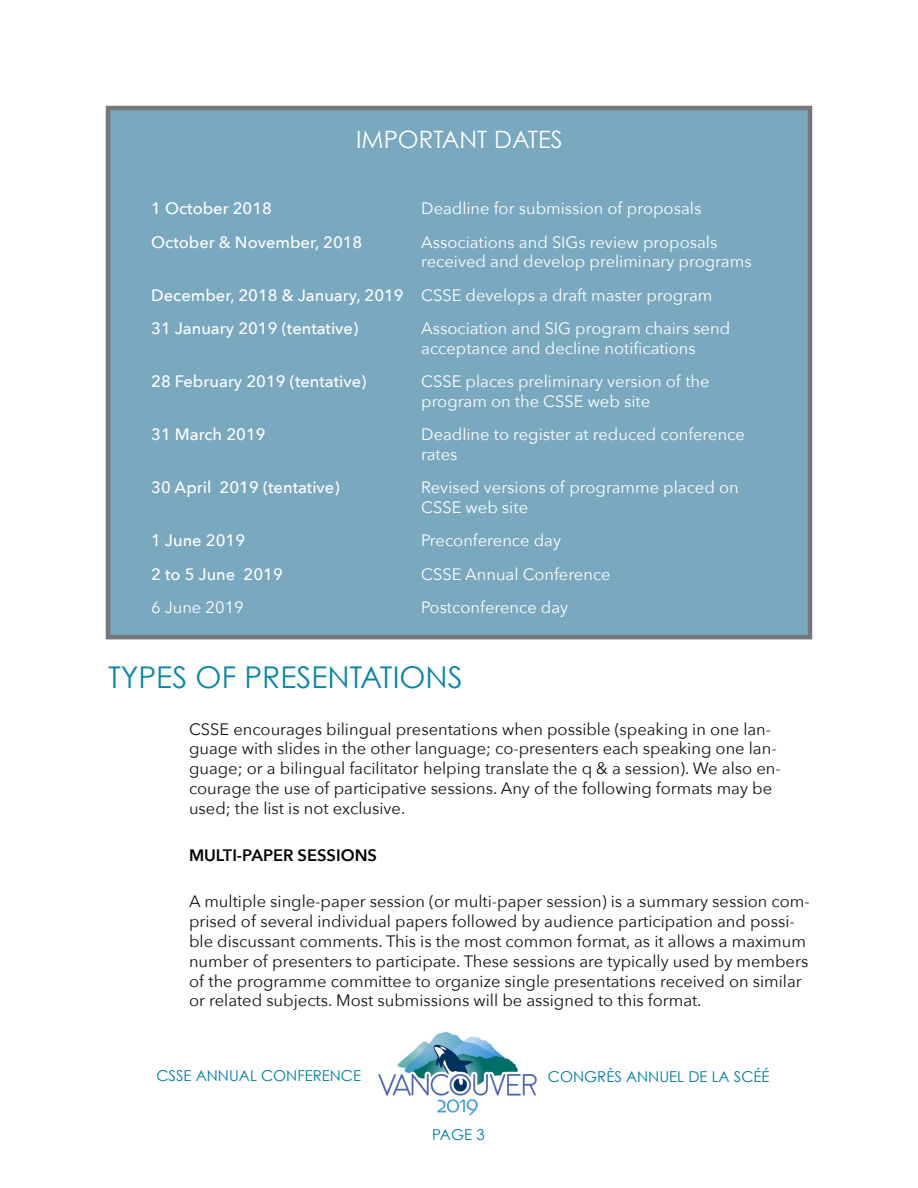
<style>
.page{position:relative;width:918px;height:1188px;background:#fff}
.page>*{position:absolute;margin:0;border:0;box-sizing:border-box;transform-origin:0 0}
.Heading_2{font:30px "Century Gothic";color:#0f85a4}
.Box_heading{font:24px "Century Gothic";color:#fff}
.Box_body_text{font:16.5px/19.8px "Avenir Next";color:#fff}
.Body_Text{font:16.5px/19.8px "Avenir Next";color:#181210}
.Body_text_under_Head{font:16.5px/19.8px "Avenir Next";color:#181210}
.Box_body_text-2{font:500 16.5px "Avenir Next";color:#fff}
.Heading_3{font:600 16.5px "Avenir Next";color:#040101}
.t1{font:15px "Century Gothic";color:#007d9e}
.s1{font-weight:500}
</style>
<div class="page">
<img style="left:378px;top:1031px;width:159px;height:84px">
<div style="left:106px;top:106px;width:706px;height:533px;background:#79a8bf;border:4px solid #76787b"></div>
<p class="Box_heading" style="left:356px;top:124px;width:208px">IMPORTANT DATES</p>
<p class="Box_body_text-2" style="left:151px;top:194px;width:122px">1 October 2018</p>
<p class="Box_body_text" style="left:421px;top:198px;width:282px">Deadline for submission of proposals</p>
<p class="Box_body_text-2" style="left:151px;top:228px;width:213px">October &amp; November, 2018</p>
<p class="Box_body_text" style="left:421px;top:231px;width:332px">Associations and SIGs review proposals received and develop preliminary programs</p>
<p class="Box_body_text" style="left:151px;top:284px;width:563px"><span class="s1">December, 2018 &amp; January, 2019</span> CSSE develops a draft master program</p>
<p class="Box_body_text-2" style="left:151px;top:314px;width:209px">31 January 2019 (tentative)</p>
<p class="Box_body_text" style="left:421px;top:318px;width:310px">Association and SIG program chairs send acceptance and decline notifications</p>
<p class="Box_body_text-2" style="left:151px;top:367px;width:217px">28 February 2019 (tentative)</p>
<p class="Box_body_text" style="left:421px;top:371px;width:290px">CSSE places preliminary version of the program on the CSSE web site</p>
<p class="Box_body_text-2" style="left:151px;top:420px;width:116px">31 March 2019</p>
<p class="Box_body_text" style="left:421px;top:424px;width:325px">Deadline to register at reduced conference rates</p>
<p class="Box_body_text-2" style="left:151px;top:473px;width:190px">30 April 2019 (tentative)</p>
<p class="Box_body_text" style="left:421px;top:477px;width:319px">Revised versions of programme placed on<br>CSSE web site</p>
<p class="Box_body_text-2" style="left:151px;top:527px;width:95px">1 June 2019</p>
<p class="Box_body_text" style="left:421px;top:530px;width:141px">Preconference day</p>
<p class="Box_body_text-2" style="left:151px;top:560px;width:133px">2 to 5 June 2019</p>
<p class="Box_body_text" style="left:421px;top:563px;width:191px">CSSE Annual Conference</p>
<p class="Box_body_text" style="left:151px;top:597px;width:94px">6 June 2019</p>
<p class="Box_body_text" style="left:421px;top:597px;width:149px">Postconference day</p>
<p class="Heading_2" style="left:108px;top:659px;width:356px">TYPES OF PRESENTATIONS</p>
<p class="Body_text_under_Head" style="left:189px;top:718px;width:593px">CSSE encourages bilingual presentations when possible (speaking in one lan&shy;guage with slides in the other language; co-presenters each speaking one lan&shy;guage; or a bilingual facilitator helping translate the q &amp; a session). We also en&shy;courage the use of participative sessions. Any of the following formats may be used; the list is not exclusive.</p>
<p class="Heading_3" style="left:189px;top:841px;width:190px">MULTI-PAPER SESSIONS</p>
<p class="Body_Text" style="left:189px;top:891px;width:622px">A multiple single-paper session (or multi-paper session) is a summary session com&shy;prised of several individual papers followed by audience participation and possi&shy;ble discussant comments. This is the most common format, as it allows a maximum number of presenters to participate. These sessions are typically used by members of the programme committee to organize single presentations received on similar or related subjects. Most submissions will be assigned to this format.</p>
<p class="t1" style="left:156px;top:1066px;width:206px">CSSE ANNUAL CONFERENCE</p>
<p class="t1" style="left:548px;top:1067px;width:223px">CONGRÈS ANNUEL DE LA SCÉÉ</p>
<p class="t1" style="left:432px;top:1126px;width:54px">PAGE 3</p>
</div>
